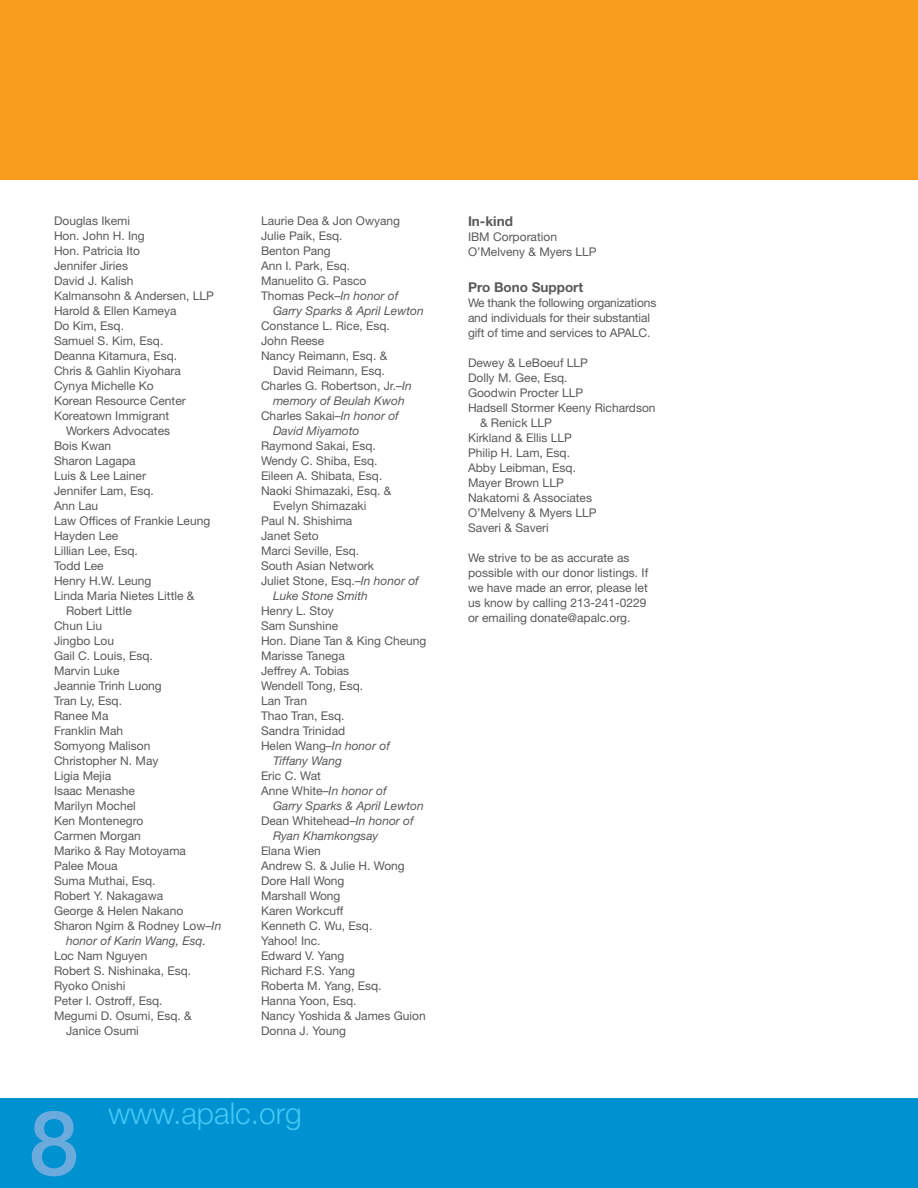
<style>
.page{position:relative;width:918px;height:1188px;background:#fff}
.page>*{position:absolute;margin:0;border:0;box-sizing:border-box;transform-origin:0 0}
.t1{font:500 90px "Helvetica Neue LT Std";color:#6baadc}
.t2{font:300 30px "Helvetica Neue LT Std";color:#44c8f5}
.t3{font:700 13.5px "Helvetica Neue LT Std";color:#58595b}
.t4{font:12px/15px "Helvetica Neue LT Std";color:#58595b}
.t5{font:italic 12px "Helvetica Neue LT Std";color:#58595b}
.s1{font-style:italic}
</style>
<div class="page">
<div style="left:0;top:0;width:918px;height:180px;background:#f99d1c"></div>
<div style="left:0;top:1098px;width:918px;height:90px;background:#0091d1"></div>
<p class="t4" style="left:54px;top:213px;width:78px">Douglas Ikemi</p>
<p class="t4" style="left:54px;top:228px;width:92px">Hon. John H. Ing</p>
<p class="t4" style="left:54px;top:243px;width:88px">Hon. Patricia Ito</p>
<p class="t4" style="left:54px;top:258px;width:76px">Jennifer Jiries</p>
<p class="t4" style="left:54px;top:273px;width:81px">David J. Kalish</p>
<p class="t4" style="left:54px;top:288px;width:161px">Kalmansohn &amp; Andersen, LLP</p>
<p class="t4" style="left:54px;top:303px;width:124px">Harold &amp; Ellen Kameya</p>
<p class="t4" style="left:54px;top:318px;width:72px">Do Kim, Esq.</p>
<p class="t4" style="left:54px;top:333px;width:111px">Samuel S. Kim, Esq.</p>
<p class="t4" style="left:54px;top:348px;width:125px">Deanna Kitamura, Esq.</p>
<p class="t4" style="left:54px;top:363px;width:128px">Chris &amp; Gahlin Kiyohara</p>
<p class="t4" style="left:54px;top:378px;width:101px">Cynya Michelle Ko</p>
<p class="t4" style="left:54px;top:393px;width:133px">Korean Resource Center</p>
<p class="t4" style="left:54px;top:408px;width:117px">Koreatown Immigrant</p>
<p class="t4" style="left:66px;top:423px;width:106px">Workers Advocates</p>
<p class="t4" style="left:54px;top:438px;width:59px">Bois Kwan</p>
<p class="t4" style="left:54px;top:453px;width:83px">Sharon Lagapa</p>
<p class="t4" style="left:54px;top:468px;width:94px">Luis &amp; Lee Lainer</p>
<p class="t4" style="left:54px;top:483px;width:101px">Jennifer Lam, Esq.</p>
<p class="t4" style="left:54px;top:498px;width:46px">Ann Lau</p>
<p class="t4" style="left:54px;top:513px;width:158px">Law Offices of Frankie Leung</p>
<p class="t4" style="left:54px;top:528px;width:66px">Hayden Lee</p>
<p class="t4" style="left:54px;top:543px;width:85px">Lillian Lee, Esq.</p>
<p class="t4" style="left:54px;top:558px;width:51px">Todd Lee</p>
<p class="t4" style="left:54px;top:573px;width:99px">Henry H.W. Leung</p>
<p class="t4" style="left:54px;top:588px;width:142px">Linda Maria Nietes Little &amp;</p>
<p class="t4" style="left:66px;top:603px;width:67px">Robert Little</p>
<p class="t4" style="left:54px;top:618px;width:50px">Chun Liu</p>
<p class="t4" style="left:54px;top:633px;width:62px">Jingbo Lou</p>
<p class="t4" style="left:54px;top:648px;width:100px">Gail C. Louis, Esq.</p>
<p class="t4" style="left:54px;top:663px;width:67px">Marvin Luke</p>
<p class="t4" style="left:54px;top:678px;width:109px">Jeannie Trinh Luong</p>
<p class="t4" style="left:54px;top:693px;width:70px">Tran Ly, Esq.</p>
<p class="t4" style="left:54px;top:708px;width:56px">Ranee Ma</p>
<p class="t4" style="left:54px;top:723px;width:71px">Franklin Mah</p>
<p class="t4" style="left:54px;top:738px;width:98px">Somyong Malison</p>
<p class="t4" style="left:54px;top:753px;width:106px">Christopher N. May</p>
<p class="t4" style="left:54px;top:768px;width:59px">Ligia Mejia</p>
<p class="t4" style="left:54px;top:783px;width:82px">Isaac Menashe</p>
<p class="t4" style="left:54px;top:798px;width:83px">Marilyn Mochel</p>
<p class="t4" style="left:54px;top:813px;width:91px">Ken Montenegro</p>
<p class="t4" style="left:54px;top:828px;width:88px">Carmen Morgan</p>
<p class="t4" style="left:54px;top:843px;width:134px">Mariko &amp; Ray Motoyama</p>
<p class="t4" style="left:54px;top:858px;width:65px">Palee Moua</p>
<p class="t4" style="left:54px;top:873px;width:103px">Suma Muthai, Esq.</p>
<p class="t4" style="left:54px;top:888px;width:111px">Robert Y. Nakagawa</p>
<p class="t4" style="left:54px;top:903px;width:131px">George &amp; Helen Nakano</p>
<p class="t4" style="left:54px;top:918px;width:169px">Sharon Ngim &amp; Rodney Low–<span class="s1">In</span></p>
<p class="t5" style="left:66px;top:933px;width:142px">honor of Karin Wang, Esq.</p>
<p class="t4" style="left:54px;top:948px;width:95px">Loc Nam Nguyen</p>
<p class="t4" style="left:54px;top:963px;width:139px">Robert S. Nishinaka, Esq.</p>
<p class="t4" style="left:54px;top:978px;width:73px">Ryoko Onishi</p>
<p class="t4" style="left:54px;top:993px;width:110px">Peter I. Ostroff, Esq.</p>
<p class="t4" style="left:54px;top:1008px;width:139px">Megumi D. Osumi, Esq. &amp;</p>
<p class="t4" style="left:66px;top:1023px;width:74px">Janice Osumi</p>
<p class="t4" style="left:261px;top:213px;width:141px">Laurie Dea &amp; Jon Owyang</p>
<p class="t4" style="left:261px;top:228px;width:83px">Julie Paik, Esq.</p>
<p class="t4" style="left:261px;top:243px;width:71px">Benton Pang</p>
<p class="t4" style="left:261px;top:258px;width:91px">Ann I. Park, Esq.</p>
<p class="t4" style="left:261px;top:273px;width:107px">Manuelito G. Pasco</p>
<p class="t4" style="left:261px;top:288px;width:139px">Thomas Peck–<span class="s1">In honor of</span></p>
<p class="t5" style="left:273px;top:303px;width:152px">Garry Sparks &amp; April Lewton</p>
<p class="t4" style="left:261px;top:318px;width:130px">Constance L. Rice, Esq.</p>
<p class="t4" style="left:261px;top:333px;width:65px">John Reese</p>
<p class="t4" style="left:261px;top:348px;width:128px">Nancy Reimann, Esq. &amp;</p>
<p class="t4" style="left:273px;top:363px;width:113px">David Reimann, Esq.</p>
<p class="t4" style="left:261px;top:378px;width:152px">Charles G. Robertson, Jr.–<span class="s1">In</span></p>
<p class="t5" style="left:273px;top:393px;width:133px">memory of Beulah Kwoh</p>
<p class="t4" style="left:261px;top:408px;width:139px">Charles Sakai–<span class="s1">In honor of</span></p>
<p class="t5" style="left:273px;top:423px;width:88px">David Miyamoto</p>
<p class="t4" style="left:261px;top:438px;width:116px">Raymond Sakai, Esq.</p>
<p class="t4" style="left:261px;top:453px;width:118px">Wendy C. Shiba, Esq.</p>
<p class="t4" style="left:261px;top:468px;width:123px">Eileen A. Shibata, Esq.</p>
<p class="t4" style="left:261px;top:483px;width:132px">Naoki Shimazaki, Esq. &amp;</p>
<p class="t4" style="left:273px;top:498px;width:95px">Evelyn Shimazaki</p>
<p class="t4" style="left:261px;top:513px;width:93px">Paul N. Shishima</p>
<p class="t4" style="left:261px;top:528px;width:59px">Janet Seto</p>
<p class="t4" style="left:261px;top:543px;width:100px">Marci Seville, Esq.</p>
<p class="t4" style="left:261px;top:558px;width:115px">South Asian Network</p>
<p class="t4" style="left:261px;top:573px;width:159px">Juliet Stone, Esq.–<span class="s1">In honor of</span></p>
<p class="t5" style="left:273px;top:588px;width:96px">Luke Stone Smith</p>
<p class="t4" style="left:261px;top:603px;width:74px">Henry L. Stoy</p>
<p class="t4" style="left:261px;top:618px;width:79px">Sam Sunshine</p>
<p class="t4" style="left:261px;top:633px;width:167px">Hon. Diane Tan &amp; King Cheung</p>
<p class="t4" style="left:261px;top:648px;width:85px">Marisse Tanega</p>
<p class="t4" style="left:261px;top:663px;width:90px">Jeffrey A. Tobias</p>
<p class="t4" style="left:261px;top:678px;width:104px">Wendell Tong, Esq.</p>
<p class="t4" style="left:261px;top:693px;width:48px">Lan Tran</p>
<p class="t4" style="left:261px;top:708px;width:85px">Thao Tran, Esq.</p>
<p class="t4" style="left:261px;top:723px;width:86px">Sandra Trinidad</p>
<p class="t4" style="left:261px;top:738px;width:130px">Helen Wang–<span class="s1">In honor of</span></p>
<p class="t5" style="left:273px;top:753px;width:71px">Tiffany Wang</p>
<p class="t4" style="left:261px;top:768px;width:61px">Eric C. Wat</p>
<p class="t4" style="left:261px;top:783px;width:127px">Anne White–<span class="s1">In honor of</span></p>
<p class="t5" style="left:273px;top:798px;width:152px">Garry Sparks &amp; April Lewton</p>
<p class="t4" style="left:261px;top:813px;width:154px">Dean Whitehead–<span class="s1">In honor of</span></p>
<p class="t5" style="left:273px;top:828px;width:107px">Ryan Khamkongsay</p>
<p class="t4" style="left:261px;top:843px;width:166px">Elana Wien<br>Andrew S. &amp; Julie H. Wong<br>Dore Hall Wong<br>Marshall Wong<br>Karen Workcuff<br>Kenneth C. Wu, Esq.<br>Yahoo! Inc.<br>Edward V. Yang<br>Richard F.S. Yang<br>Roberta M. Yang, Esq.<br>Hanna Yoon, Esq.<br>Nancy Yoshida &amp; James Guion<br>Donna J. Young</p>
<h1 class="t1" style="left:29px;top:1089px;width:52px">8</h1>
<h2 class="t2" style="left:108px;top:1095px;width:196px">www.apalc.org</h2>
<p class="t3" style="left:468px;top:212px;width:46px">In-kind</p>
<p class="t4" style="left:468px;top:229px;width:130px">IBM Corporation<br>O’Melveny &amp; Myers LLP</p>
<p class="t3" style="left:468px;top:278px;width:117px">Pro Bono Support</p>
<p class="t4" style="left:468px;top:295px;width:190px">We thank the following organizations and individuals for their substantial gift of time and services to APALC.</p>
<p class="t4" style="left:468px;top:355px;width:122px">Dewey &amp; LeBoeuf LLP</p>
<p class="t4" style="left:468px;top:370px;width:101px">Dolly M. Gee, Esq.</p>
<p class="t4" style="left:468px;top:385px;width:117px">Goodwin Procter LLP</p>
<p class="t4" style="left:468px;top:400px;width:189px">Hadsell Stormer Keeny Richardson</p>
<p class="t4" style="left:480px;top:415px;width:74px">&amp; Renick LLP</p>
<p class="t4" style="left:468px;top:430px;width:105px">Kirkland &amp; Ellis LLP</p>
<p class="t4" style="left:468px;top:445px;width:104px">Philip H. Lam, Esq.</p>
<p class="t4" style="left:468px;top:460px;width:110px">Abby Leibman, Esq.</p>
<p class="t4" style="left:468px;top:475px;width:97px">Mayer Brown LLP</p>
<p class="t4" style="left:468px;top:490px;width:126px">Nakatomi &amp; Associates</p>
<p class="t4" style="left:468px;top:505px;width:130px">O’Melveny &amp; Myers LLP</p>
<p class="t4" style="left:468px;top:520px;width:82px">Saveri &amp; Saveri</p>
<p class="t4" style="left:468px;top:550px;width:182px">We strive to be as accurate as possible with our donor listings. If we have made an error, please let us know by calling 213-241-0229 or emailing donate@apalc.org.</p>
</div>
